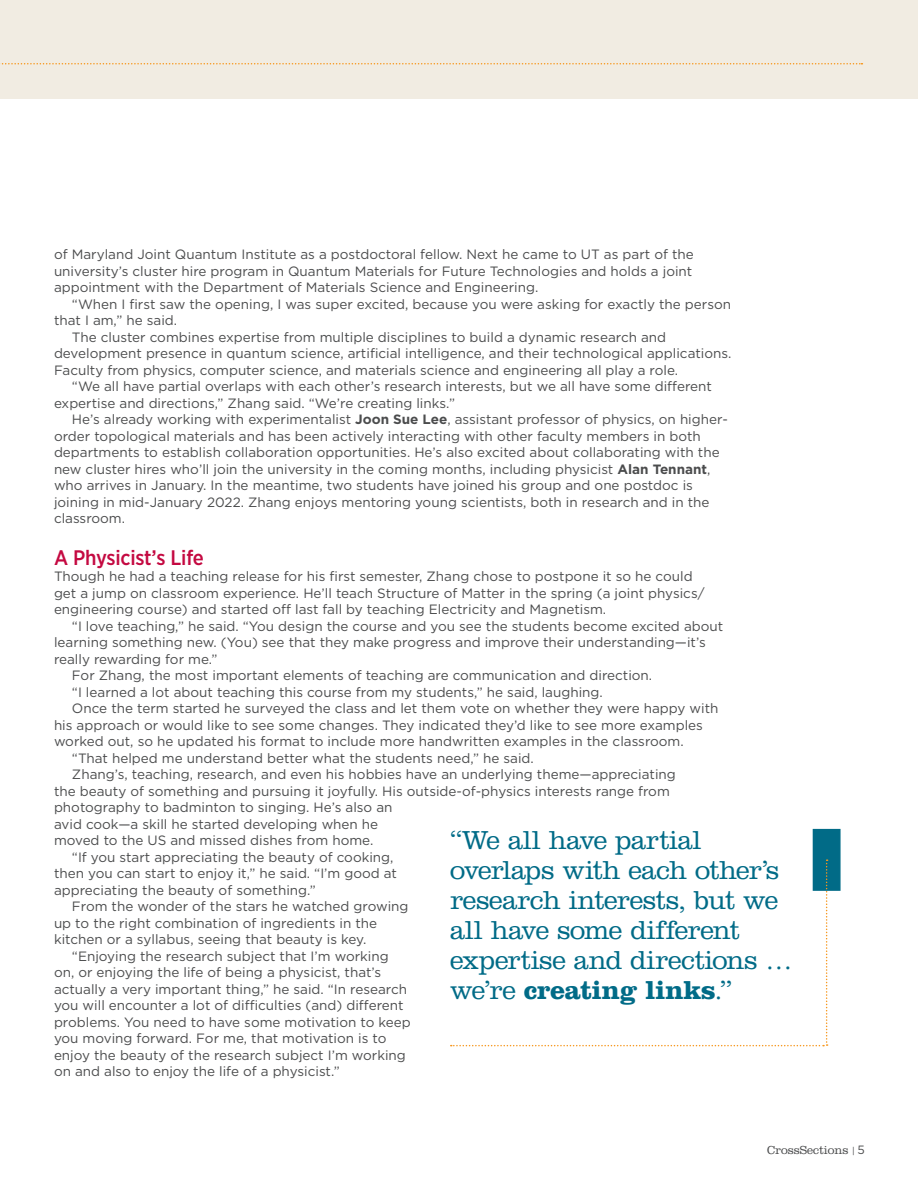
<style>
.page{position:relative;width:918px;height:1188px;background:#fff}
.page>*{position:absolute;margin:0;border:0;box-sizing:border-box;transform-origin:0 0}
.t1{font:300 27px/30px "Clarendon LT Std";letter-spacing:-.02em;color:#016b87}
.t2{font:500 21px "Gotham Narrow";letter-spacing:-.01em;color:#c40941}
.t3{font:13.5px/16.5px "Gotham";color:#4b4c4d}
.t4{font:300 12px "Clarendon LT Std";color:#4b4c4d}
.s1{font-weight:700}
.s2{font-family:"Gotham";font-weight:400;font-size:9px}
.s3{font-family:"Gotham";font-weight:400}
</style>
<div class="page">
<div style="left:0;top:0;width:918px;height:99px;background:#f1ece2"></div>
<svg style="left:0;top:63px;width:862px;height:1px"></svg>
<div style="left:813px;top:829px;width:28px;height:62px;background:#016b87;border:2px solid #016b87"></div>
<svg style="left:451px;top:859px;width:377px;height:187px"></svg>
<p class="t3" style="left:54px;top:246px;width:641px;text-align:justify">of Maryland Joint Quantum Institute as a postdoctoral fellow. Next he came to UT as part of the university’s cluster hire program in Quantum Materials for Future Technologies and holds a joint appointment with the Department of Materials Science and Engineering.</p>
<p class="t3" style="left:54px;top:295px;width:679px;text-indent:18px">“When I first saw the opening, I was super excited, because you were asking for exactly the person that I am,” he said.</p>
<p class="t3" style="left:54px;top:328px;width:679px;text-indent:18px">The cluster combines expertise from multiple disciplines to build a dynamic research and development presence in quantum science, artificial intelligence, and their technological applications.<br>Faculty from physics, computer science, and materials science and engineering all play a role.</p>
<p class="t3" style="left:54px;top:378px;width:659px;text-indent:18px">“We all have partial overlaps with each other’s research interests, but we all have some different expertise and directions,” Zhang said. “We’re creating links.”</p>
<p class="t3" style="left:54px;top:411px;width:676px;text-indent:18px">He’s already working with experimentalist <span class="s1">Joon Sue Lee</span>, assistant professor of physics, on higher&shy;order topological materials and has been actively interacting with other faculty members in both departments to establish collaboration opportunities. He’s also excited about collaborating with the new cluster hires who’ll join the university in the coming months, including physicist <span class="s1">Alan Tennant</span>, who arrives in January. In the meantime, two students have joined his group and one postdoc is joining in mid-January 2022. Zhang enjoys mentoring young scientists, both in research and in the classroom.</p>
<p class="t2" style="left:54px;top:544px;width:151px">A Physicist’s Life</p>
<p class="t3" style="left:54px;top:568px;width:652px">Though he had a teaching release for his first semester, Zhang chose to postpone it so he could get a jump on classroom experience. He’ll teach Structure of Matter in the spring (a joint physics/ engineering course) and started off last fall by teaching Electricity and Magnetism.</p>
<p class="t3" style="left:54px;top:618px;width:671px;text-indent:18px">“I love teaching,” he said. “You design the course and you see the students become excited about learning something new. (You) see that they make progress and improve their understanding—it’s really rewarding for me.”</p>
<p class="t3" style="left:72px;top:667px;width:582px">For Zhang, the most important elements of teaching are communication and direction.</p>
<p class="t3" style="left:72px;top:684px;width:532px">“I learned a lot about teaching this course from my students,” he said, laughing.</p>
<p class="t3" style="left:54px;top:700px;width:666px;text-indent:18px">Once the term started he surveyed the class and let them vote on whether they were happy with his approach or would like to see some changes. They indicated they’d like to see more examples worked out, so he updated his format to include more handwritten examples in the classroom.</p>
<p class="t3" style="left:72px;top:750px;width:463px">“That helped me understand better what the students need,” he said.</p>
<p class="t3" style="left:54px;top:766px;width:623px;text-indent:18px">Zhang’s, teaching, research, and even his hobbies have an underlying theme—appreciating the beauty of something and pursuing it joyfully. His outside-of-physics interests range from photography to badminton to singing. He’s also an<br>avid cook—a skill he started developing when he<br>moved to the US and missed dishes from home.</p>
<p class="t3" style="left:54px;top:849px;width:345px;text-indent:18px">“If you start appreciating the beauty of cooking, then you can start to enjoy it,” he said. “I’m good at appreciating the beauty of something.”</p>
<p class="t3" style="left:54px;top:898px;width:356px;text-indent:18px">From the wonder of the stars he watched growing up to the right combination of ingredients in the kitchen or a syllabus, seeing that beauty is key.</p>
<p class="t3" style="left:54px;top:948px;width:358px;text-indent:18px">“Enjoying the research subject that I’m working on, or enjoying the life of being a physicist, that’s actually a very important thing,” he said. “In research you will encounter a lot of difficulties (and) different problems. You need to have some motivation to keep you moving forward. For me, that motivation is to enjoy the beauty of the research subject I’m working on and also to enjoy the life of a physicist.”</p>
<p class="t1" style="left:450px;top:825px;width:344px">“We all have partial overlaps with each other’s research interests, but we all have some different expertise and directions … we’re <span class="s1">creating links</span>.”</p>
<p class="t4" style="left:767px;top:1143px;width:99px">CrossSections <span class="s2">|</span> <span class="s3">5</span></p>
</div>
